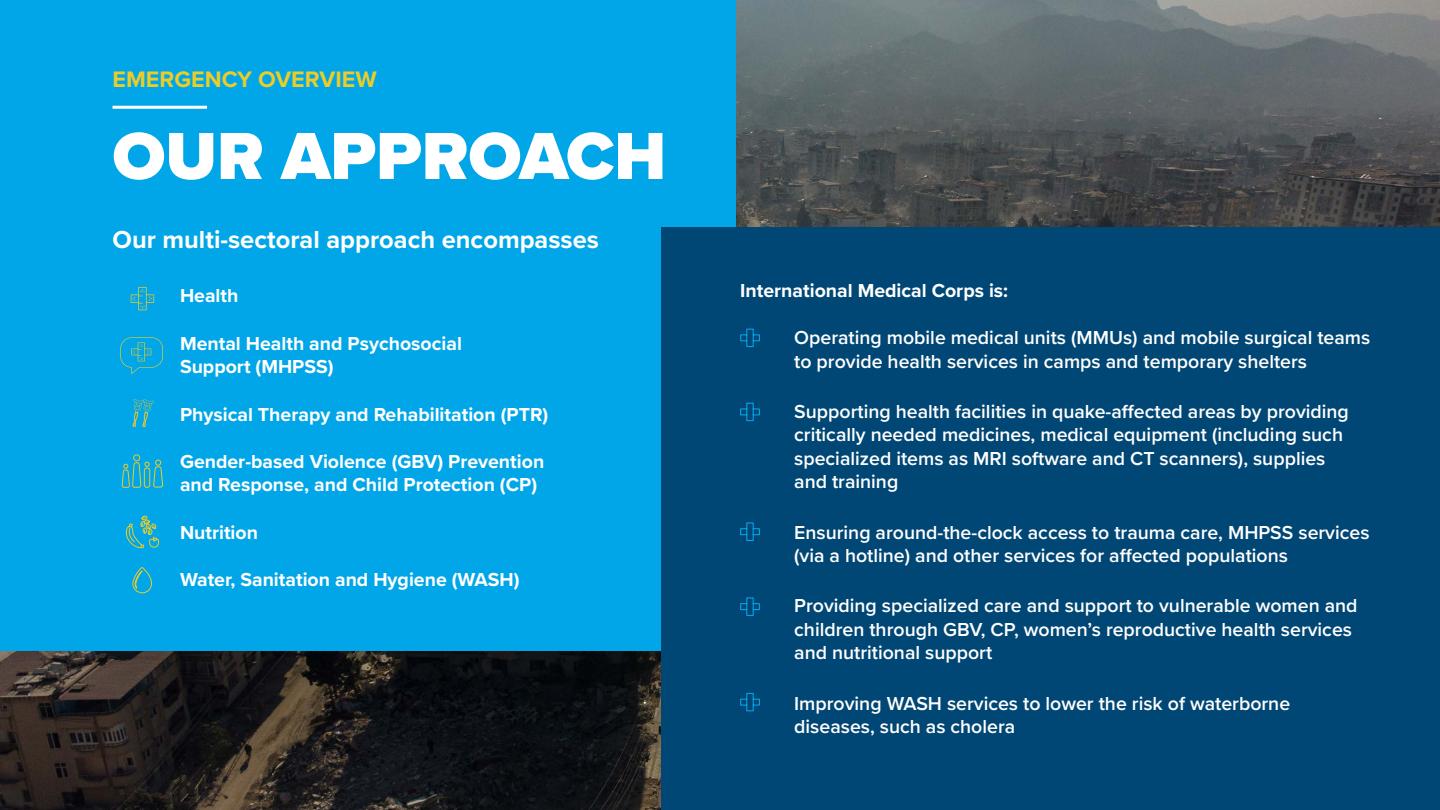
<style>
.page{position:relative;width:1440px;height:810px;background:#fff}
.page>*{position:absolute;margin:0;border:0;box-sizing:border-box;transform-origin:0 0}
.t1{font:900 69px "Proxima Nova";color:#fff}
.t2{font:700 25.5px "Proxima Nova";color:#fff}
.t3{font:700 23.25px "Proxima Nova";color:#ebcc29}
.t4{font:600 19.5px/23.4px "Proxima Nova";color:#fff}
.t5{font:700 19.5px/23.4px "Proxima Nova";color:#fff}
</style>
<div class="page">
<img style="left:0;top:0;width:1440px;height:810px">
<div style="left:0;top:0;width:736px;height:651px;background:#00a6e8"></div>
<div style="left:662px;top:228px;width:778px;height:582px;background:#004775"></div>
<hr style="left:112px;top:106px;width:95px;height:3px;background:#fff">
<svg style="left:126px;top:515px;width:33px;height:33px"></svg>
<svg style="left:120px;top:337px;width:43px;height:37px"></svg>
<svg style="left:131px;top:287px;width:23px;height:23px"></svg>
<div style="left:133px;top:567px;width:19px;height:26px;border:1px solid #ebcc29;border-radius:9px"></div>
<svg style="left:135px;top:570px;width:8px;height:22px"></svg>
<svg style="left:740px;top:328px;width:20px;height:19px"></svg>
<svg style="left:740px;top:402px;width:20px;height:19px"></svg>
<svg style="left:740px;top:522px;width:20px;height:19px"></svg>
<svg style="left:740px;top:597px;width:20px;height:19px"></svg>
<svg style="left:740px;top:693px;width:20px;height:19px"></svg>
<svg style="left:122px;top:399px;width:41px;height:89px"></svg>
<p class="t3" style="left:112px;top:62px;width:266px">EMERGENCY OVERVIEW</p>
<h1 class="t1" style="left:112px;top:105px;width:555px">OUR APPROACH</h1>
<h2 class="t2" style="left:112px;top:220px;width:488px">Our multi-sectoral approach encompasses</h2>
<p class="t5" style="left:180px;top:284px;width:60px">Health</p>
<p class="t5" style="left:180px;top:331px;width:283px">Mental Health and Psychosocial<br>Support (MHPSS)</p>
<p class="t5" style="left:180px;top:402px;width:370px">Physical Therapy and Rehabilitation (PTR)</p>
<p class="t5" style="left:180px;top:449px;width:366px">Gender-based Violence (GBV) Prevention and Response, and Child Protection (CP)</p>
<p class="t5" style="left:180px;top:520px;width:80px">Nutrition</p>
<p class="t5" style="left:180px;top:568px;width:341px">Water, Sanitation and Hygiene (WASH)</p>
<p class="t5" style="left:740px;top:279px;width:269px">International Medical Corps is:</p>
<p class="t4" style="left:794px;top:325px;width:578px">Operating mobile medical units (MMUs) and mobile surgical teams to provide health services in camps and temporary shelters</p>
<p class="t4" style="left:794px;top:399px;width:556px">Supporting health facilities in quake-affected areas by providing critically needed medicines, medical equipment (including such specialized items as MRI software and CT scanners), supplies and training</p>
<p class="t4" style="left:794px;top:520px;width:577px">Ensuring around-the-clock access to trauma care, MHPSS services (via a hotline) and other services for affected populations</p>
<p class="t4" style="left:794px;top:594px;width:565px">Providing specialized care and support to vulnerable women and children through GBV, CP, women’s reproductive health services and nutritional support</p>
<p class="t4" style="left:794px;top:691px;width:497px">Improving WASH services to lower the risk of waterborne diseases, such as cholera</p>
</div>
